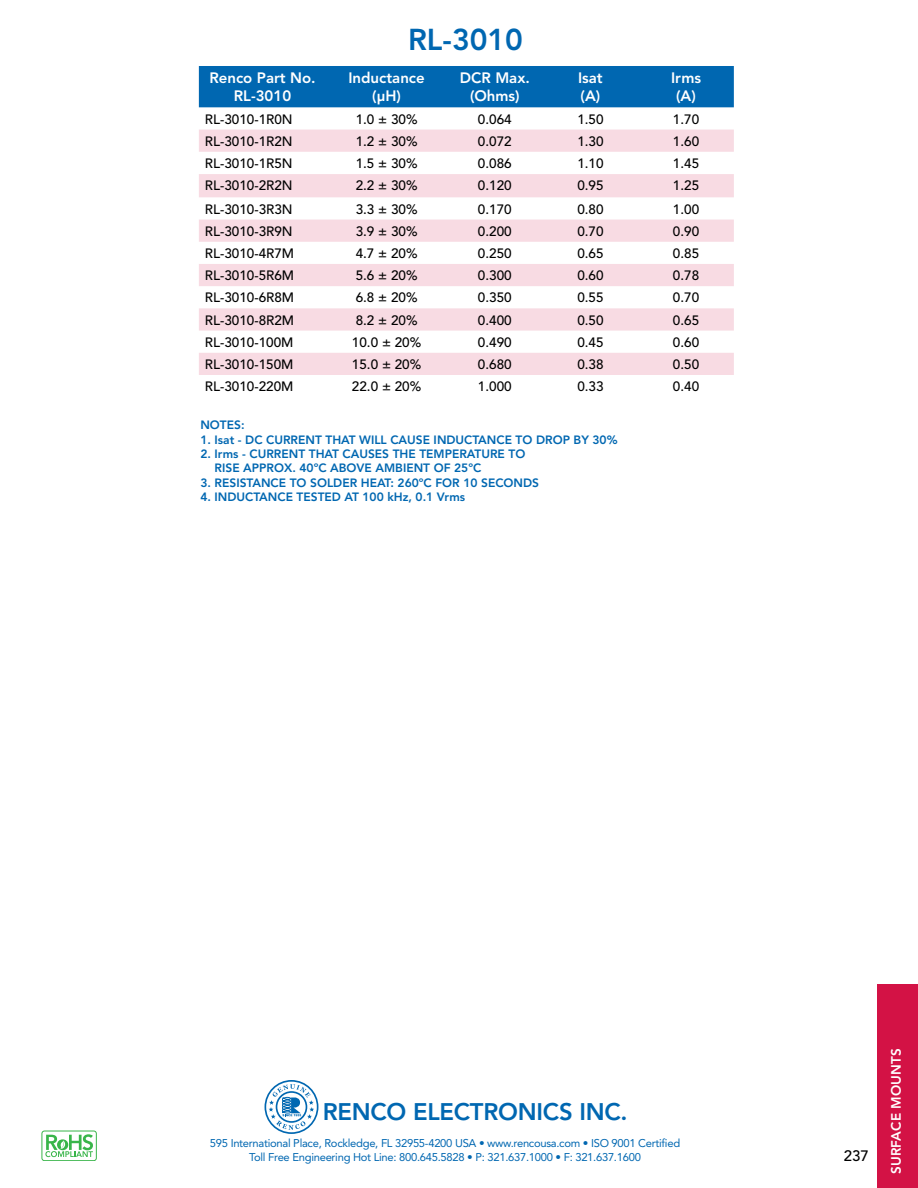
<style>
.page{position:relative;width:918px;height:1188px;background:#fff}
.page>*{position:absolute;margin:0;border:0;box-sizing:border-box;transform-origin:0 0}
.t1{font:800 30px "Avenir LT Std";color:#0067b1}
.t2{font:800 23.85px "Avenir LT Std";letter-spacing:-.01em;color:#0067b1}
.t3{font:800 15px/18px "Avenir LT Std";color:#fff;text-align:center}
.t4{font:500 15px "Avenir LT Std";color:#000}
.t5{font:500 13.5px "Avenir LT Std";color:#000}
.t6{font:800 13.5px "Avenir LT Std";letter-spacing:.01em;color:#fff}
.t7{font:800 12px/14.4px "Avenir LT Std";color:#0067b1}
.t8{font:11.25px "Avenir LT Std";letter-spacing:-.025em;color:#0067b1}
</style>
<div class="page">
<div style="left:877px;top:984px;width:41px;height:204px;background:#d31245"></div>
<svg style="left:264px;top:1080px;width:55px;height:54px"></svg>
<svg style="left:45px;top:1134px;width:48px;height:23px"></svg>
<div style="left:42px;top:1131px;width:55px;height:30px;border:1px solid #39b54a;border-radius:3px"></div>
<div style="left:199px;top:66px;width:535px;height:41px;background:#0067b1"></div>
<svg style="left:199px;top:130px;width:535px;height:67px"></svg>
<svg style="left:199px;top:220px;width:535px;height:155px;fill:#f8dbe3"></svg>
<h1 class="t1" style="left:408px;top:22px;width:116px">RL-3010</h1>
<p class="t3" style="left:209px;top:69px;width:108px">Renco Part No.<br>RL-3010</p>
<p class="t3" style="left:348px;top:69px;width:78px">Inductance (µH)</p>
<p class="t3" style="left:460px;top:69px;width:71px">DCR Max. (Ohms)</p>
<p class="t3" style="left:578px;top:69px;width:26px;text-align:left">Isat (A)</p>
<p class="t3" style="left:671px;top:69px;width:31px">Irms (A)</p>
<p class="t5" style="left:205px;top:111px;width:89px">RL-3010-1R0N</p>
<p class="t5" style="left:356px;top:111px;width:63px">1.0 ± 30%</p>
<p class="t5" style="left:478px;top:111px;width:35px">0.064</p>
<p class="t5" style="left:577px;top:111px;width:28px">1.50</p>
<p class="t5" style="left:673px;top:111px;width:28px">1.70</p>
<p class="t5" style="left:205px;top:133px;width:89px">RL-3010-1R2N</p>
<p class="t5" style="left:356px;top:133px;width:63px">1.2 ± 30%</p>
<p class="t5" style="left:478px;top:133px;width:35px">0.072</p>
<p class="t5" style="left:577px;top:133px;width:28px">1.30</p>
<p class="t5" style="left:673px;top:133px;width:28px">1.60</p>
<p class="t5" style="left:205px;top:155px;width:89px">RL-3010-1R5N</p>
<p class="t5" style="left:356px;top:155px;width:63px">1.5 ± 30%</p>
<p class="t5" style="left:478px;top:155px;width:35px">0.086</p>
<p class="t5" style="left:577px;top:155px;width:28px">1.10</p>
<p class="t5" style="left:673px;top:155px;width:28px">1.45</p>
<p class="t5" style="left:205px;top:178px;width:89px">RL-3010-2R2N</p>
<p class="t5" style="left:356px;top:178px;width:63px">2.2 ± 30%</p>
<p class="t5" style="left:478px;top:178px;width:35px">0.120</p>
<p class="t5" style="left:577px;top:178px;width:28px">0.95</p>
<p class="t5" style="left:673px;top:178px;width:28px">1.25</p>
<p class="t5" style="left:205px;top:201px;width:89px">RL-3010-3R3N</p>
<p class="t5" style="left:356px;top:201px;width:63px">3.3 ± 30%</p>
<p class="t5" style="left:478px;top:201px;width:35px">0.170</p>
<p class="t5" style="left:577px;top:201px;width:28px">0.80</p>
<p class="t5" style="left:673px;top:201px;width:28px">1.00</p>
<p class="t5" style="left:205px;top:223px;width:89px">RL-3010-3R9N</p>
<p class="t5" style="left:356px;top:223px;width:63px">3.9 ± 30%</p>
<p class="t5" style="left:478px;top:223px;width:35px">0.200</p>
<p class="t5" style="left:577px;top:223px;width:28px">0.70</p>
<p class="t5" style="left:673px;top:223px;width:28px">0.90</p>
<p class="t5" style="left:205px;top:245px;width:91px">RL-3010-4R7M</p>
<p class="t5" style="left:356px;top:245px;width:63px">4.7 ± 20%</p>
<p class="t5" style="left:478px;top:245px;width:35px">0.250</p>
<p class="t5" style="left:577px;top:245px;width:28px">0.65</p>
<p class="t5" style="left:673px;top:245px;width:28px">0.85</p>
<p class="t5" style="left:205px;top:268px;width:91px">RL-3010-5R6M</p>
<p class="t5" style="left:356px;top:268px;width:63px">5.6 ± 20%</p>
<p class="t5" style="left:478px;top:268px;width:35px">0.300</p>
<p class="t5" style="left:577px;top:268px;width:28px">0.60</p>
<p class="t5" style="left:673px;top:268px;width:28px">0.78</p>
<p class="t5" style="left:205px;top:290px;width:91px">RL-3010-6R8M</p>
<p class="t5" style="left:356px;top:290px;width:63px">6.8 ± 20%</p>
<p class="t5" style="left:478px;top:290px;width:35px">0.350</p>
<p class="t5" style="left:577px;top:290px;width:28px">0.55</p>
<p class="t5" style="left:673px;top:290px;width:28px">0.70</p>
<p class="t5" style="left:205px;top:312px;width:91px">RL-3010-8R2M</p>
<p class="t5" style="left:356px;top:312px;width:63px">8.2 ± 20%</p>
<p class="t5" style="left:478px;top:312px;width:35px">0.400</p>
<p class="t5" style="left:577px;top:312px;width:28px">0.50</p>
<p class="t5" style="left:673px;top:312px;width:28px">0.65</p>
<p class="t5" style="left:205px;top:334px;width:90px">RL-3010-100M</p>
<p class="t5" style="left:352px;top:334px;width:71px">10.0 ± 20%</p>
<p class="t5" style="left:478px;top:334px;width:35px">0.490</p>
<p class="t5" style="left:577px;top:334px;width:28px">0.45</p>
<p class="t5" style="left:673px;top:334px;width:28px">0.60</p>
<p class="t5" style="left:205px;top:357px;width:90px">RL-3010-150M</p>
<p class="t5" style="left:352px;top:357px;width:71px">15.0 ± 20%</p>
<p class="t5" style="left:478px;top:357px;width:35px">0.680</p>
<p class="t5" style="left:577px;top:357px;width:28px">0.38</p>
<p class="t5" style="left:673px;top:357px;width:28px">0.50</p>
<p class="t5" style="left:205px;top:379px;width:90px">RL-3010-220M</p>
<p class="t5" style="left:352px;top:379px;width:71px">22.0 ± 20%</p>
<p class="t5" style="left:478px;top:379px;width:35px">1.000</p>
<p class="t5" style="left:577px;top:379px;width:28px">0.33</p>
<p class="t5" style="left:673px;top:379px;width:28px">0.40</p>
<p class="t7" style="left:200px;top:418px;width:46px">NOTES:</p>
<p class="t7" style="left:200px;top:432px;width:419px">1. Isat - DC CURRENT THAT WILL CAUSE INDUCTANCE TO DROP BY 30%</p>
<p class="t7" style="left:215px;top:447px;width:312px;text-indent:-14px">2. Irms - CURRENT THAT CAUSES THE TEMPERATURE TO<br>RISE APPROX. 40ºC ABOVE AMBIENT OF 25ºC</p>
<p class="t7" style="left:200px;top:475px;width:340px">3. RESISTANCE TO SOLDER HEAT: 260ºC FOR 10 SECONDS</p>
<p class="t7" style="left:200px;top:490px;width:266px">4. INDUCTANCE TESTED AT 100 kHz, 0.1 Vrms</p>
<h2 class="t2" style="left:323px;top:1097px;width:306px">RENCO ELECTRONICS INC.</h2>
<p class="t8" style="left:210px;top:1136px;width:472px">595 International Place, Rockledge, FL 32955-4200 USA • www.rencousa.com • ISO 9001 Certified</p>
<p class="t8" style="left:249px;top:1150px;width:393px">Toll Free Engineering Hot Line: 800.645.5828 • P: 321.637.1000 • F: 321.637.1600</p>
<p class="t4" style="left:844px;top:1147px;width:27px">237</p>
<p class="t6" style="left:888px;top:1174px;width:127px;rotate:-90deg">SURFACE MOUNTS</p>
</div>
